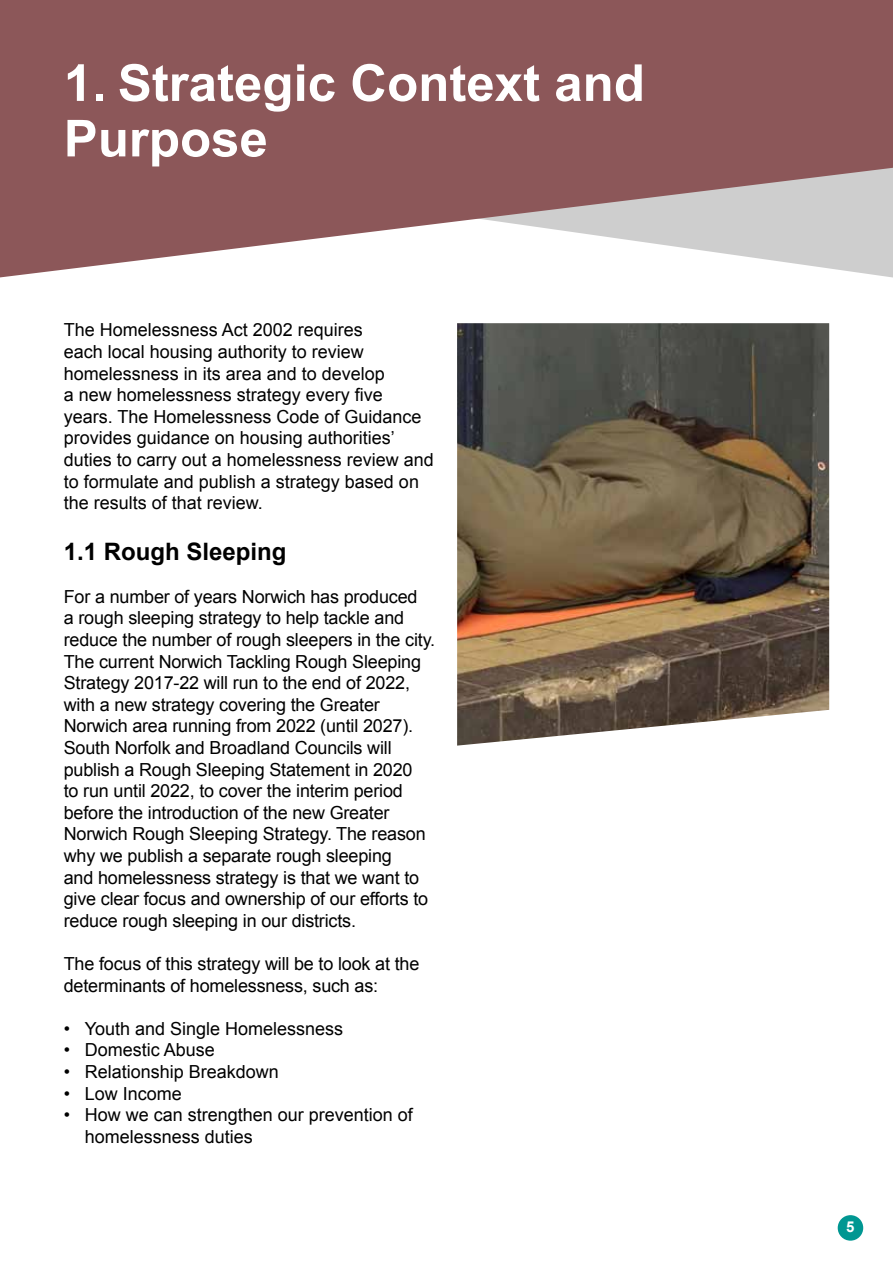
<style>
.page{position:relative;width:893px;height:1263px;background:#fff}
.page>*{position:absolute;margin:0;border:0;box-sizing:border-box;transform-origin:0 0}
.t1{font:700 51px/55.5px "Arial";color:#fff}
.t2{font:700 24px "Arial";color:#000}
.t3{font:18px/21.6px "Arial";letter-spacing:-.01em;color:#000}
.t4{font:700 15px "Arial";color:#fff}
</style>
<div class="page">
<div style="left:838px;top:1215px;width:25px;height:26px;background:#009792;border-radius:50%"></div>
<svg style="left:0;top:0;width:893px;height:277px;background:#9e7375"></svg>
<img style="left:457px;top:323px;width:372px;height:423px">
<h1 class="t1" style="left:64px;top:57px;width:583px">1. Strategic Context and<br>Purpose</h1>
<p class="t3" style="left:64px;top:319px;width:372px">The Homelessness Act 2002 requires<br>each local housing authority to review homelessness in its area and to develop<br>a new homelessness strategy every five years. The Homelessness Code of Guidance provides guidance on housing authorities’ duties to carry out a homelessness review and to formulate and publish a strategy based on the results of that review.</p>
<h2 class="t2" style="left:64px;top:535px;width:224px">1.1 Rough Sleeping</h2>
<p class="t3" style="left:64px;top:586px;width:373px">For a number of years Norwich has produced<br>a rough sleeping strategy to help tackle and reduce the number of rough sleepers in the city.<br>The current Norwich Tackling Rough Sleeping Strategy 2017-22 will run to the end of 2022, with a new strategy covering the Greater Norwich area running from 2022 (until 2027).<br>South Norfolk and Broadland Councils will publish a Rough Sleeping Statement in 2020<br>to run until 2022, to cover the interim period before the introduction of the new Greater Norwich Rough Sleeping Strategy. The reason why we publish a separate rough sleeping<br>and homelessness strategy is that we want to give clear focus and ownership of our efforts to reduce rough sleeping in our districts.</p>
<p class="t3" style="left:64px;top:953px;width:357px">The focus of this strategy will be to look at the determinants of homelessness, such as:</p>
<p class="t3" style="left:64px;top:1018px;width:281px">• Youth and Single Homelessness</p>
<p class="t3" style="left:64px;top:1039px;width:153px">• Domestic Abuse</p>
<p class="t3" style="left:64px;top:1061px;width:217px">• Relationship Breakdown</p>
<p class="t3" style="left:64px;top:1083px;width:120px">• Low Income</p>
<p class="t3" style="left:85px;top:1104px;width:330px;text-indent:-21px">• How we can strengthen our prevention of homelessness duties</p>
<p class="t4" style="left:846px;top:1217px;width:10px">5</p>
</div>
